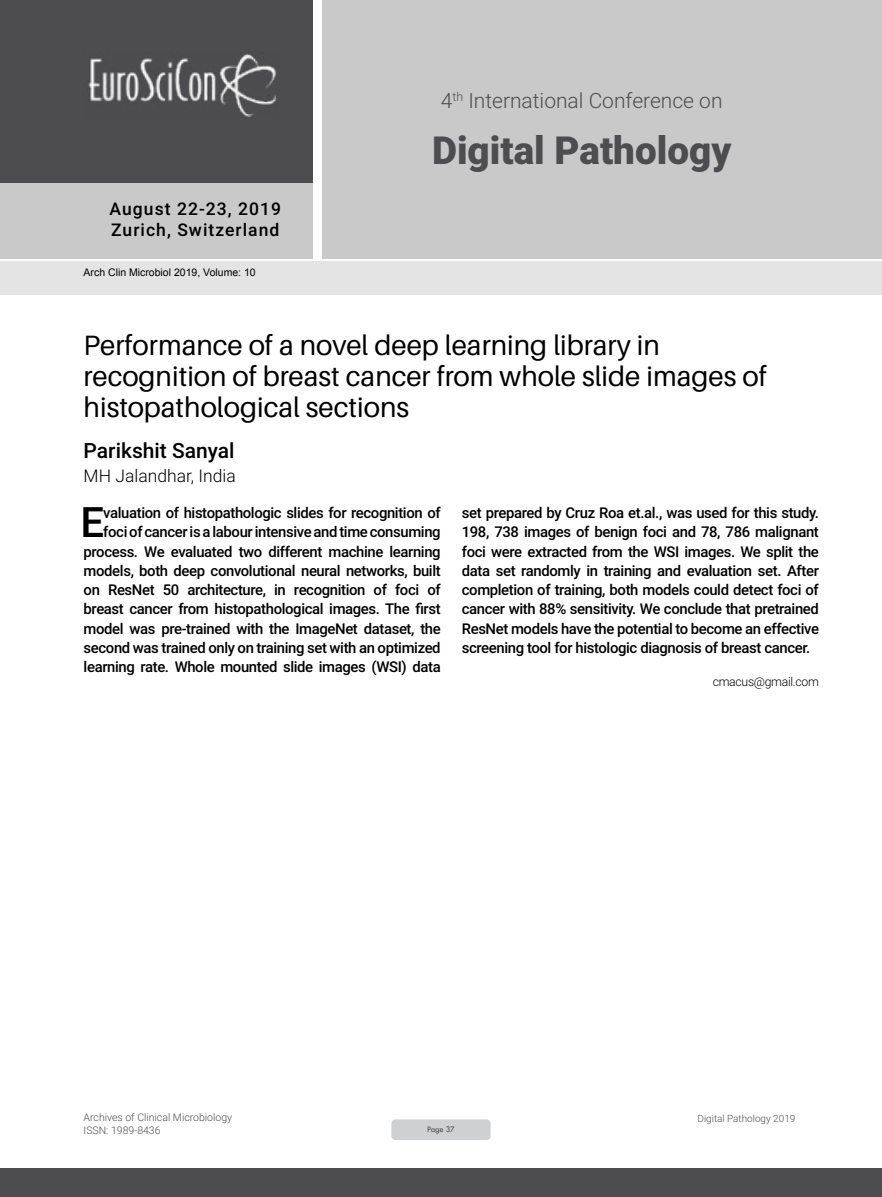
<style>
.page{position:relative;width:882px;height:1197px;background:#fff}
.page>*{position:absolute;margin:0;border:0;box-sizing:border-box;transform-origin:0 0}
.t1{font:500 42px "Roboto";color:#000}
.t2{font:900 38.68px "Roboto";color:#4d4d4f}
.t3{font:28px/30.8px "Aileron";color:#000}
.t4{font:300 21px "Roboto";color:#4d4d4f}
.t5{font:500 21px "Roboto";color:#000}
.t6{font:500 17.5px/21px "Roboto";letter-spacing:.06em;color:#000}
.t7{font:300 17.5px "Roboto";color:#000}
.t8{font:500 14.88px/19.2px "Roboto";letter-spacing:-.025em;color:#000;text-align:right}
.t9{font:300 12.25px "Roboto";letter-spacing:-.025em;color:#000}
.t10{font:300 10.5px "Roboto";color:#4d4d4f}
.t11{font:10.5px "Arial";color:#000}
.t12{font:300 9.97px "Roboto";color:#4d4d4f}
.t13{font:8.75px "Tw Cen";letter-spacing:-.02em;color:#4d4d4f;scale:.95 1}
</style>
<div class="page">
<div style="left:0;top:0;width:313px;height:183px;background:#4d4d4f"></div>
<div style="left:1px;top:183px;width:312px;height:76px;background:#c9c9ca"></div>
<div style="left:323px;top:0;width:559px;height:259px;background:#c9c9ca"></div>
<img style="left:88px;top:54px;width:188px;height:63px">
<div style="left:0;top:1169px;width:882px;height:28px;background:#4d4d4f"></div>
<div style="left:1px;top:261px;width:881px;height:33px;background:#e4e4e4"></div>
<div style="left:391px;top:1119px;width:100px;height:21px;background:#cfd0d2;border-radius:4px"></div>
<h3 class="t4" style="left:441px;top:86px;width:283px">4<sup>th</sup> International Conference on</h3>
<p class="t6" style="left:110px;top:198px;width:173px">August 22-23, 2019<br>Zurich, Switzerland</p>
<p class="t11" style="left:84px;top:266px;width:174px">Arch Clin Microbiol 2019, Volume: 10</p>
<h2 class="t2" style="left:432px;top:123px;width:301px">Digital Pathology</h2>
<h3 class="t3" style="left:84px;top:331px;width:685px">Performance of a novel deep learning library in recognition of breast cancer from whole slide images of histopathological sections</h3>
<h3 class="t5" style="left:84px;top:435px;width:152px">Parikshit Sanyal</h3>
<p class="t7" style="left:84px;top:464px;width:154px">MH Jalandhar, India</p>
<h1 class="t1" style="left:81px;top:493px;width:25px">E</h1>
<p class="t8" style="left:84px;top:503px;width:359px">valuation of histopathologic slides for recognition of foci of cancer is a labour intensive and time consuming process. We evaluated two different machine learning models, both deep convolutional neural networks, built on ResNet 50 architecture, in recognition of foci of breast cancer from histopathological images. The first model was pre-trained with the ImageNet dataset, the second was trained only on training set with an optimized learning rate. Whole mounted slide images (WSI) data</p>
<p class="t8" style="left:462px;top:503px;width:359px;text-align:justify">set prepared by Cruz Roa et.al., was used for this study.<br>198, 738 images of benign foci and 78, 786 malignant foci were extracted from the WSI images. We split the data set randomly in training and evaluation set. After completion of training, both models could detect foci of cancer with 88% sensitivity. We conclude that pretrained ResNet models have the potential to become an effective screening tool for histologic diagnosis of breast cancer.</p>
<p class="t9" style="left:713px;top:673px;width:108px">cmacus@gmail.com</p>
<p class="t10" style="left:84px;top:1110px;width:150px">Archives of Clinical Microbiology</p>
<p class="t12" style="left:698px;top:1111px;width:99px">Digital Pathology 2019</p>
<p class="t10" style="left:84px;top:1123px;width:78px">ISSN: 1989-8436</p>
<p class="t13" style="left:427px;top:1124px;width:31px">Page 37</p>
</div>
